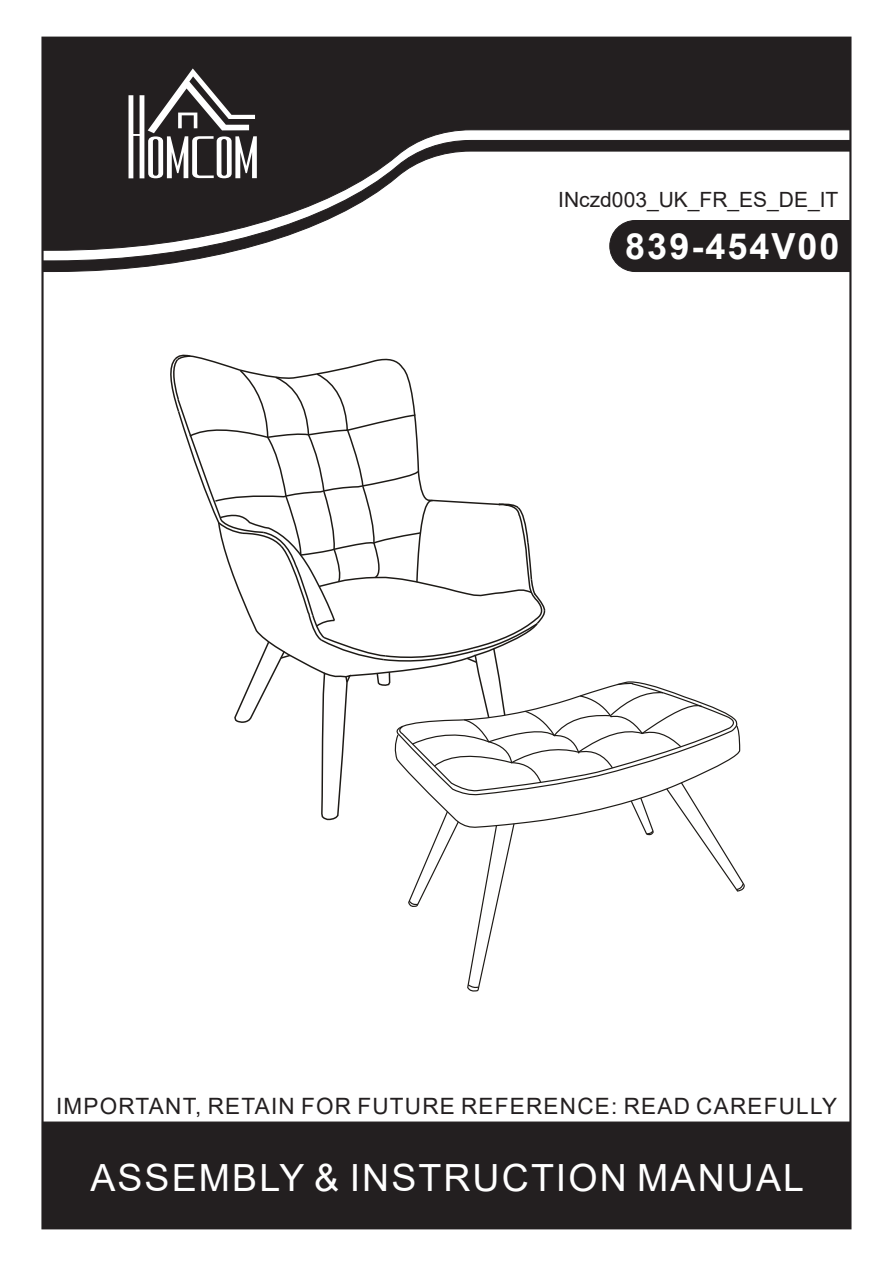
<style>
.page{position:relative;width:893px;height:1263px;background:#fff}
.page>*{position:absolute;margin:0;border:0;box-sizing:border-box;transform-origin:0 0}
.t1{font:37.5px "Arial";letter-spacing:.055em;color:#fff}
.t2{font:700 36px "Arial";letter-spacing:.055em;color:#fff}
.t3{font:22.5px "Arial";letter-spacing:.055em;color:#231f20}
.t4{font:21px "Arial";color:#231f20}
</style>
<div class="page">
<div style="left:42px;top:1121px;width:809px;height:108px;background:#231f20;border:1px solid #231f20"></div>
<div style="left:42px;top:37px;width:809px;height:103px;background:#231f20"></div>
<svg style="left:42px;top:140px;width:809px;height:132px"></svg>
<svg style="left:129px;top:68px;width:128px;height:110px"></svg>
<div style="left:609px;top:220px;width:242px;height:52px;background:#231f20"></div>
<svg style="left:170px;top:354px;width:575px;height:638px"></svg>
<p class="t4" style="left:558px;top:185px;width:282px">INczd003_UK_FR_ES_DE_IT</p>
<h2 class="t2" style="left:625px;top:221px;width:216px">839-454V00</h2>
<p class="t3" style="left:56px;top:1090px;width:783px">IMPORTANT, RETAIN FOR FUTURE REFERENCE: READ CAREFULLY</p>
<h1 class="t1" style="left:90px;top:1152px;width:715px">ASSEMBLY &amp; INSTRUCTION MANUAL</h1>
</div>
